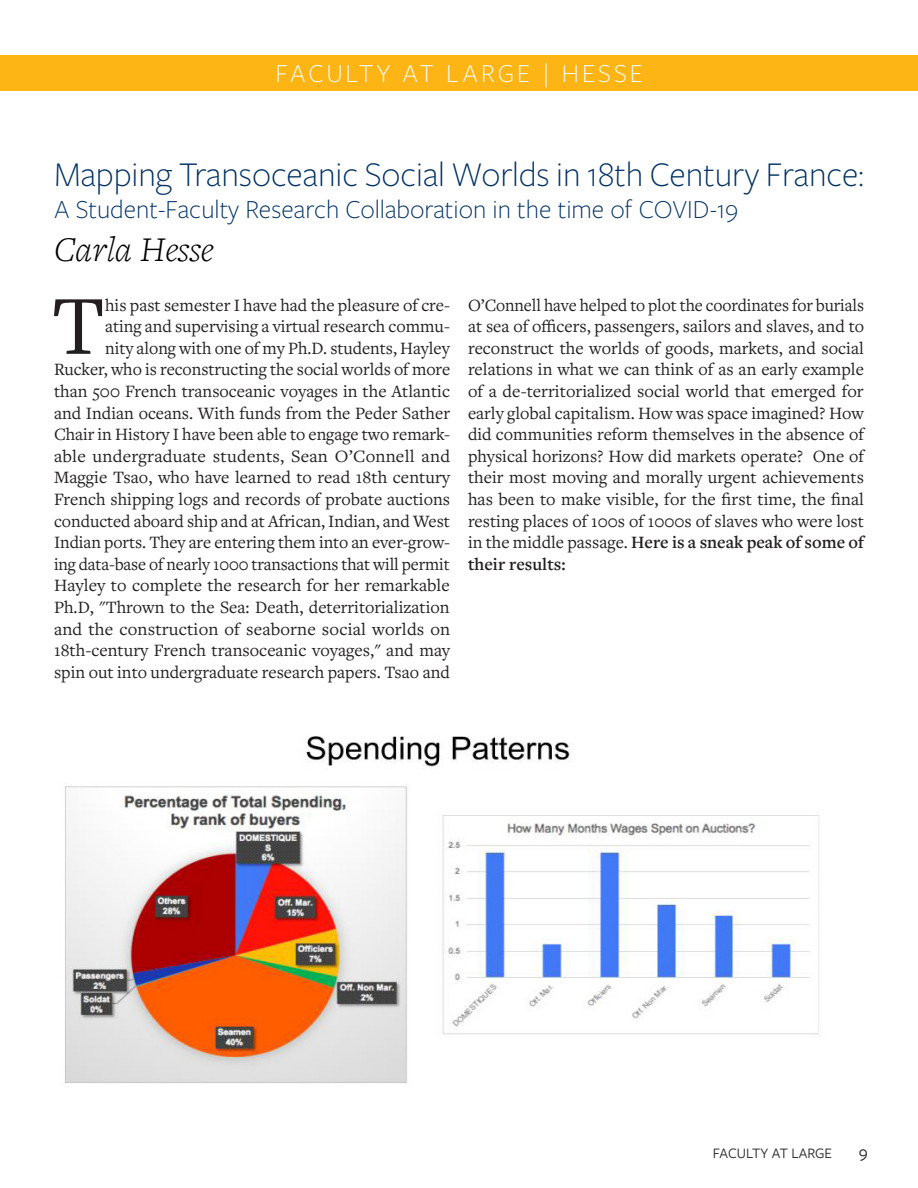
<style>
.page{position:relative;width:918px;height:1188px;background:#fff}
.page>*{position:absolute;margin:0;border:0;box-sizing:border-box;transform-origin:0 0}
.Cal_History_Newslett{font:87.15px "Freight Text Pro";color:#231f20}
.Cal_History_Newslett-2{font:300 36px "Freight Sans Pro";color:#003062}
.Cal_History_Newslett-3{font:italic 300 36px "Freight Text Pro";color:#000}
.Cal_History_Newslett-4{font:300 27px "Freight Sans Pro";color:#003062}
.t1{font:300 27px "Freight Sans Pro";letter-spacing:.11em;color:#fff}
.Cal_History_Newslett-5{font:18px/21.6px "Freight Text Pro";color:#231f20;text-align:right}
.t2{font:18px "Freight Sans Pro";color:#231f20}
.t3{font:15px "Freight Sans Pro";color:#231f20}
.s1{font-weight:600}
</style>
<div class="page">
<div style="left:0;top:55px;width:918px;height:36px;background:#fdb515"></div>
<img style="left:64px;top:736px;width:756px;height:347px">
<p class="t1" style="left:275px;top:55px;width:369px">FACULTY AT LARGE | HESSE</p>
<p class="Cal_History_Newslett-2" style="left:54px;top:150px;width:812px">Mapping Transoceanic Social Worlds in 18th Century France:</p>
<p class="Cal_History_Newslett-4" style="left:54px;top:192px;width:686px">A Student-Faculty Research Collaboration in the time of COVID-19</p>
<p class="Cal_History_Newslett-3" style="left:54px;top:226px;width:161px">Carla Hesse</p>
<p class="Cal_History_Newslett-5" style="left:54px;top:293px;width:398px">his past semester I have had the pleasure of cre-<br>ating and supervising a virtual research commu-<br>nity along with one of my Ph.D. students, Hayley Rucker, who is reconstructing the social worlds of more than 500 French transoceanic voyages in the Atlantic and Indian oceans. With funds from the Peder Sather Chair in History I have been able to engage two remark&shy;able undergraduate students, Sean O’Connell and Maggie Tsao, who have learned to read 18th century French shipping logs and records of probate auctions conducted aboard ship and at African, Indian, and West Indian ports. They are entering them into an ever-grow&shy;ing data-base of nearly 1000 transactions that will permit Hayley to complete the research for her remarkable Ph.D, "Thrown to the Sea: Death, deterritorialization and the construction of seaborne social worlds on 18th-century French transoceanic voyages," and may spin out into undergraduate research papers. Tsao and</p>
<p class="Cal_History_Newslett-5" style="left:468px;top:293px;width:398px;text-align:justify">O’Connell have helped to plot the coordinates for burials at sea of officers, passengers, sailors and slaves, and to reconstruct the worlds of goods, markets, and social relations in what we can think of as an early example of a de-territorialized social world that emerged for early global capitalism. How was space imagined? How did communities reform themselves in the absence of physical horizons? How did markets operate? One of their most moving and morally urgent achievements has been to make visible, for the first time, the final resting places of 100s of 1000s of slaves who were lost in the middle passage. <span class="s1">Here is a sneak peak of some of their results:</span></p>
<p class="Cal_History_Newslett" style="left:52px;top:268px;width:55px">T</p>
<p class="t3" style="left:713px;top:1143px;width:121px">FACULTY AT LARGE</p>
<p class="t2" style="left:859px;top:1140px;width:11px">9</p>
</div>
